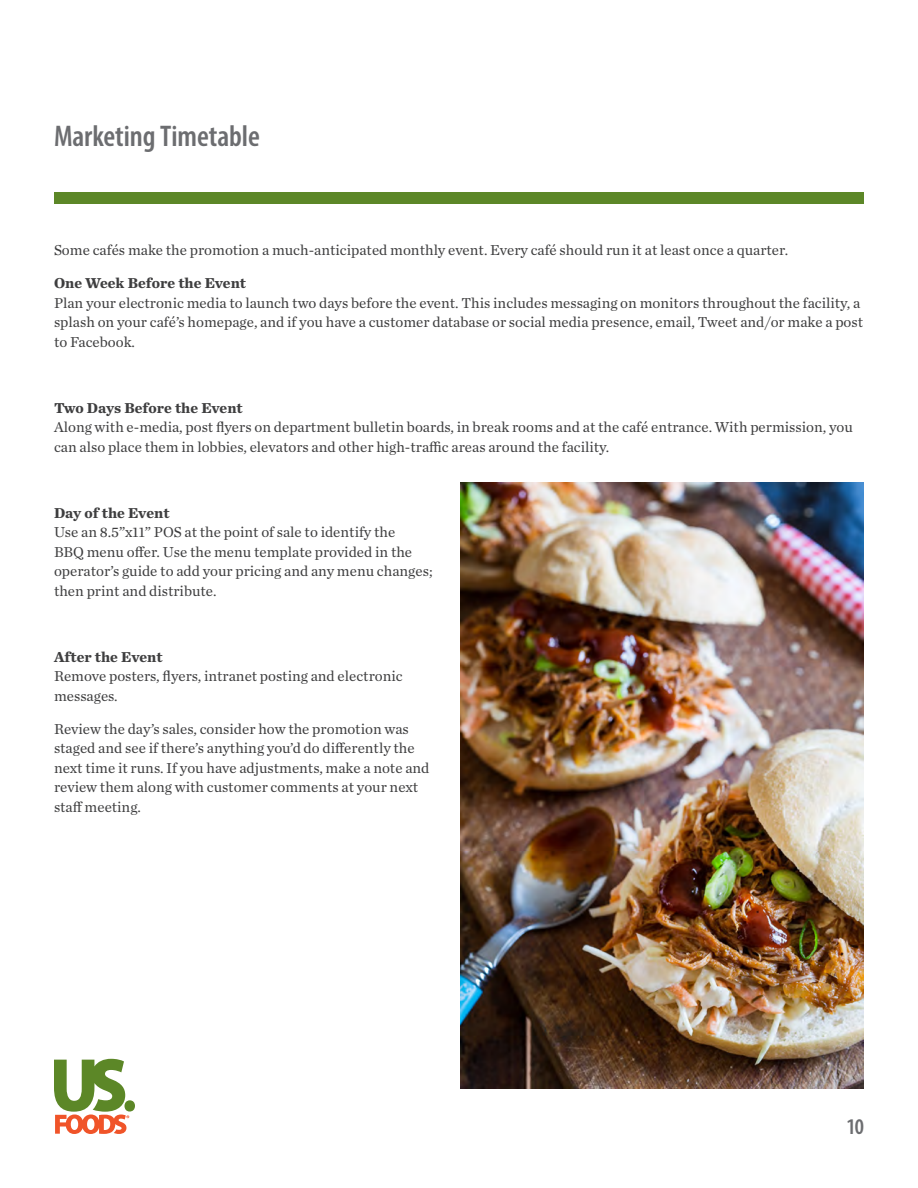
<style>
.page{position:relative;width:918px;height:1188px;background:#fff}
.page>*{position:absolute;margin:0;border:0;box-sizing:border-box;transform-origin:0 0}
.t1{font:600 condensed 30px "Myriad Pro";letter-spacing:-.005em;color:#6c6d70}
.t2{font:600 condensed 22.5px "Myriad Pro";color:#6c6d70}
.Body_Copy_Back_Page{font:15px/19.5px "Chronicle Text G1";color:#3e3e3f}
.s1{font-weight:700}
</style>
<div class="page">
<div style="left:124px;top:1100px;width:11px;height:12px;background:#5c8727;border-radius:50%"></div>
<svg style="left:54px;top:1059px;width:75px;height:75px"></svg>
<div style="left:54px;top:192px;width:810px;height:12px;background:#5c8727"></div>
<img style="left:460px;top:483px;width:404px;height:606px">
<p class="t1" style="left:54px;top:117px;width:207px">Marketing Timetable</p>
<p class="Body_Copy_Back_Page" style="left:54px;top:240px;width:736px">Some cafés make the promotion a much-anticipated monthly event. Every café should run it at least once a quarter.</p>
<p class="Body_Copy_Back_Page" style="left:54px;top:273px;width:811px"><span class="s1">One Week Before the Event<br></span>Plan your electronic media to launch two days before the event. This includes messaging on monitors throughout the facility, a splash on your café’s homepage, and if you have a customer database or social media presence, email, Tweet and/or make a post to Facebook.</p>
<p class="Body_Copy_Back_Page" style="left:54px;top:397px;width:800px"><span class="s1">Two Days Before the Event<br></span>Along with e-media, post flyers on department bulletin boards, in break rooms and at the café entrance. With permission, you can also place them in lobbies, elevators and other high-traffic areas around the facility.</p>
<p class="Body_Copy_Back_Page" style="left:54px;top:502px;width:380px"><span class="s1">Day of the Event<br></span>Use an 8.5”x11” POS at the point of sale to identify the<br>BBQ menu offer. Use the menu template provided in the operator’s guide to add your pricing and any menu changes; then print and distribute.</p>
<p class="Body_Copy_Back_Page" style="left:54px;top:646px;width:350px"><span class="s1">After the Event<br></span>Remove posters, flyers, intranet posting and electronic messages.</p>
<p class="Body_Copy_Back_Page" style="left:54px;top:718px;width:377px">Review the day’s sales, consider how the promotion was staged and see if there’s anything you’d do differently the next time it runs. If you have adjustments, make a note and review them along with customer comments at your next staff meeting.</p>
<p class="t2" style="left:846px;top:1113px;width:19px">10</p>
</div>
